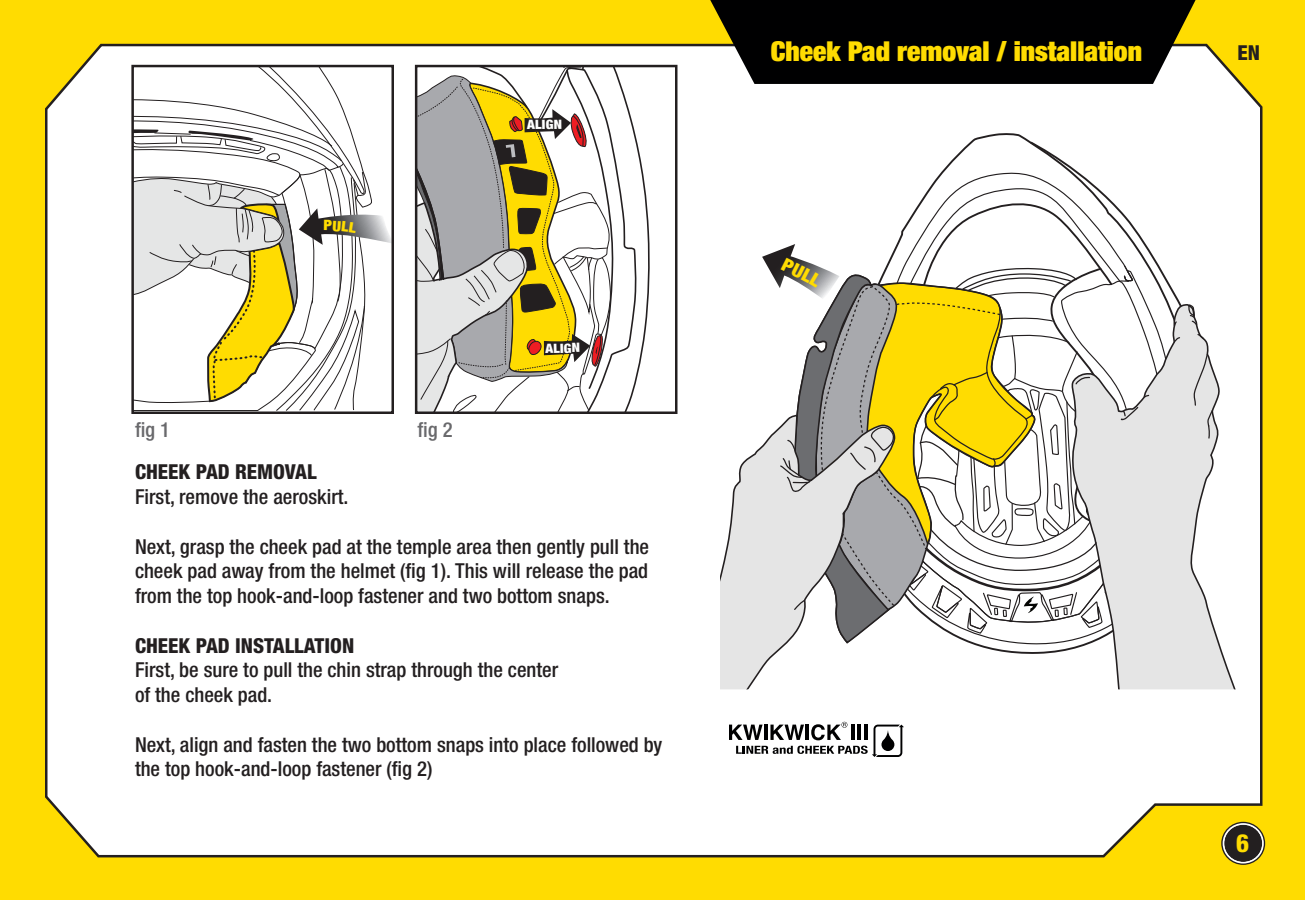
<style>
.page{position:relative;width:1305px;height:900px;background:#ffdc01}
.page>*{position:absolute;margin:0;border:0;box-sizing:border-box;transform-origin:0 0}
.t1{font:900 expanded 27.5px "Helvetica Neue";color:#ffdc01}
.t2{font:800 condensed 25px "Helvetica Neue";color:#ffdc01}
.t3{font:500 condensed 20.5px/24.8px "Helvetica Neue";color:#231f20}
.t4{font:800 condensed 20.5px "Helvetica Neue";color:#231f20}
.t5{font:500 condensed 20.5px "Helvetica Neue";color:#69696c}
.t6{font:900 condensed 12.75px "Helvetica Neue";color:#fff;scale:1.1 1}
</style>
<div class="page">
<div style="left:45px;top:43px;width:1219px;height:815px;background:#fff"></div>
<svg style="left:1221px;top:822px;width:44px;height:43px"></svg>
<div style="left:1225px;top:825px;width:36px;height:36px;background:#231f20;border-radius:50%"></div>
<div style="left:1223px;top:823px;width:41px;height:41px;border:2px solid #fff;border-radius:50%"></div>
<svg style="left:710px;top:0;width:486px;height:84px;background:#161511"></svg>
<svg style="left:851px;top:131px;width:349px;height:526px;background:#f3f3f3"></svg>
<svg style="left:1069px;top:305px;width:168px;height:384px;background:#f2f2f2"></svg>
<svg style="left:720px;top:357px;width:175px;height:332px;background:#f0f0f0"></svg>
<svg style="left:418px;top:68px;width:233px;height:343px;background:#cec8b0"></svg>
<div style="left:415px;top:65px;width:263px;height:349px;border:2px solid #231f20"></div>
<svg style="left:729px;top:722px;width:175px;height:35px;background:#acacad"></svg>
<svg style="left:133px;top:66px;width:260px;height:347px;background:#e5e2d3"></svg>
<svg style="left:762px;top:141px;width:452px;height:507px;background:#dfdcc9"></svg>
<p class="t6" style="left:527px;top:114px;width:33px;rotate:-1deg">ALIGN</p>
<p class="t5" style="left:135px;top:418px;width:37px">fig 1</p>
<p class="t5" style="left:418px;top:418px;width:37px">fig 2</p>
<p class="t6" style="left:545px;top:338px;width:33px;rotate:-1deg">ALIGN</p>
<p class="t4" style="left:135px;top:459px;width:183px">CHEEK PAD REMOVAL</p>
<p class="t3" style="left:135px;top:484px;width:215px">First, remove the aeroskirt.</p>
<p class="t3" style="left:135px;top:534px;width:516px;text-align:justify">Next, grasp the cheek pad at the temple area then gently pull the cheek pad away from the helmet (fig 1). This will release the pad from the top hook-and-loop fastener and two bottom snaps.</p>
<p class="t4" style="left:135px;top:633px;width:221px">CHEEK PAD INSTALLATION</p>
<p class="t3" style="left:135px;top:657px;width:425px">First, be sure to pull the chin strap through the center of the cheek pad.</p>
<p class="t3" style="left:135px;top:732px;width:529px">Next, align and fasten the two bottom snaps into place followed by the top hook-and-loop fastener (fig 2)</p>
<h1 class="t1" style="left:771px;top:34px;width:373px">Cheek Pad removal / installation</h1>
<p class="t4" style="left:1237px;top:40px;width:24px">EN</p>
<p class="t2" style="left:1236px;top:828px;width:15px">6</p>
</div>
